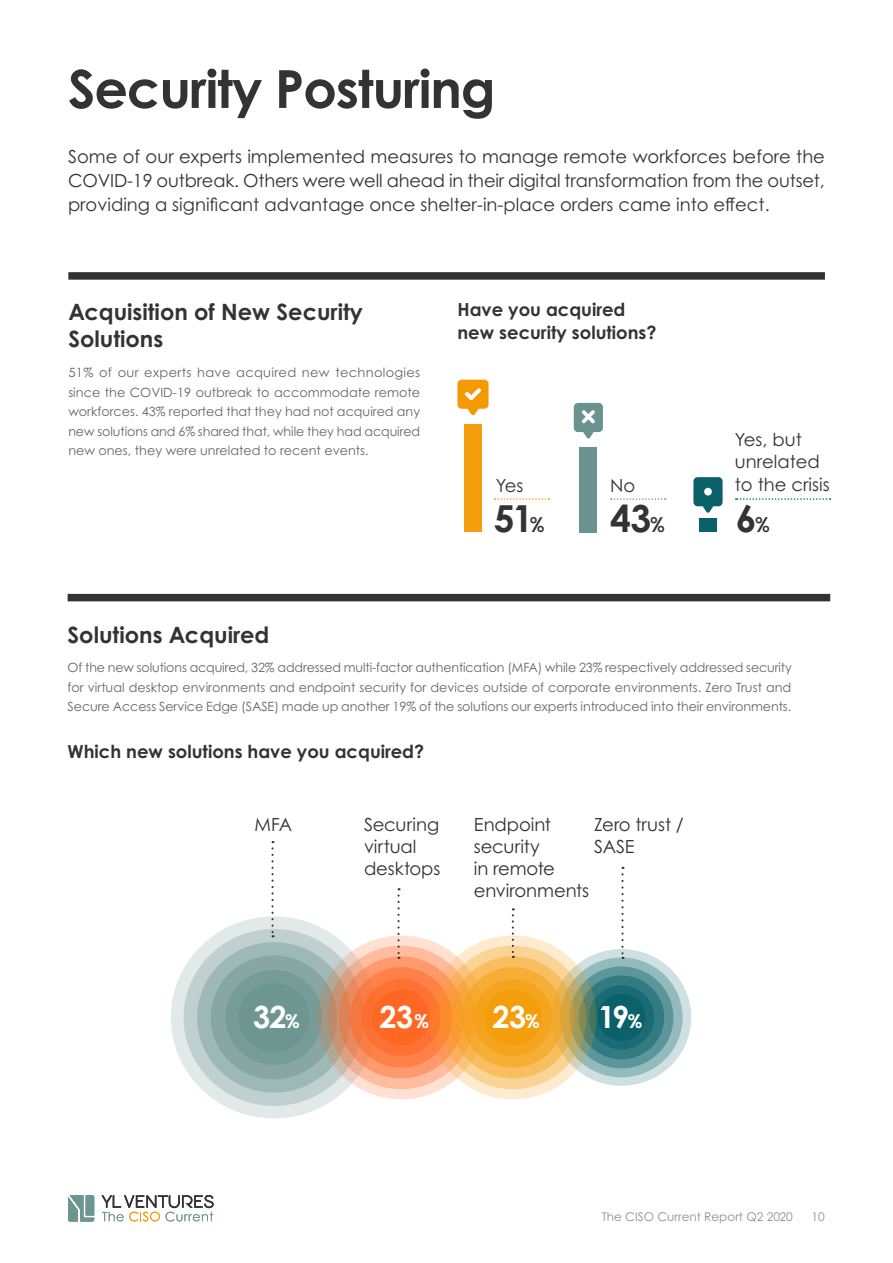
<style>
.page{position:relative;width:893px;height:1263px;background:#fff}
.page>*{position:absolute;margin:0;border:0;box-sizing:border-box;transform-origin:0 0}
.t1{font:700 52.5px "Century Gothic Pro";letter-spacing:-.02em;color:#333}
.t2{font:700 37.2px "Century Gothic Pro";color:#333}
.t3{font:700 30.6px "Century Gothic Pro";letter-spacing:-.025em;color:#fff}
.t4{font:700 22.5px/27px "Century Gothic Pro";color:#333}
.t5{font:18px/22.2px "Century Gothic Pro";color:#333}
.t6{font:700 18px/22.5px "Century Gothic Pro";color:#333}
.t7{font:12.75px/19.5px "Century Gothic Pro";letter-spacing:-.005em;color:#666;text-align:justify}
.t8{font:12px "Century Gothic Pro";color:#8f9091}
.s1{font-family:"Poppins";font-weight:500;font-size:21px}
.s2{font-family:"Poppins";font-weight:600;font-size:19.5px}
</style>
<div class="page">
<svg style="left:68px;top:1195px;width:26px;height:26px"></svg>
<svg style="left:101px;top:1195px;width:113px;height:26px"></svg>
<div style="left:552px;top:949px;width:139px;height:137px;background:#cee0e1;border-radius:50%"></div>
<svg style="left:560px;top:957px;width:123px;height:120px;background:#93babd"></svg>
<div style="left:569px;top:966px;width:104px;height:102px;background:#5c969b;border-radius:50%"></div>
<div style="left:579px;top:975px;width:85px;height:84px;background:#337b82;border-radius:50%"></div>
<div style="left:589px;top:985px;width:65px;height:64px;background:#1a6b73;border-radius:50%"></div>
<div style="left:598px;top:994px;width:47px;height:47px;background:#0a6169;border-radius:50%"></div>
<div style="left:171px;top:916px;width:206px;height:202px;background:#e2eae9;border-radius:50%"></div>
<div style="left:184px;top:929px;width:180px;height:177px;background:#bfd0ce;border-radius:50%"></div>
<div style="left:197px;top:942px;width:154px;height:151px;background:#9eb9b5;border-radius:50%"></div>
<div style="left:211px;top:955px;width:126px;height:124px;background:#86a7a3;border-radius:50%"></div>
<div style="left:225px;top:970px;width:97px;height:95px;background:#779c98;border-radius:50%"></div>
<div style="left:239px;top:983px;width:70px;height:69px;background:#6e9691;border-radius:50%"></div>
<svg style="left:318px;top:935px;width:167px;height:164px;background:#e1cbbd"></svg>
<svg style="left:328px;top:946px;width:146px;height:143px;background:#ebad8f"></svg>
<svg style="left:339px;top:956px;width:124px;height:122px;background:#f59367"></svg>
<div style="left:350px;top:967px;width:102px;height:101px;background:#ff8049;border-radius:50%"></div>
<div style="left:362px;top:979px;width:78px;height:77px;background:#ff7132;border-radius:50%"></div>
<div style="left:372px;top:989px;width:58px;height:56px;background:#ff6724;border-radius:50%"></div>
<svg style="left:429px;top:935px;width:167px;height:164px;background:#e2c39d"></svg>
<svg style="left:440px;top:946px;width:146px;height:143px;background:#e9bb76"></svg>
<svg style="left:451px;top:956px;width:124px;height:122px;background:#f1b351"></svg>
<svg style="left:462px;top:967px;width:102px;height:101px;background:#f4ab32"></svg>
<div style="left:474px;top:979px;width:78px;height:77px;background:#f5a41d;border-radius:50%"></div>
<div style="left:484px;top:989px;width:57px;height:56px;background:#f59e0d;border-radius:50%"></div>
<svg style="left:271px;top:841px;width:3px;height:96px"></svg>
<svg style="left:397px;top:888px;width:3px;height:71px"></svg>
<svg style="left:621px;top:867px;width:2px;height:92px"></svg>
<svg style="left:512px;top:908px;width:2px;height:50px"></svg>
<div style="left:68px;top:594px;width:762px;height:7px;background:#333"></div>
<div style="left:68px;top:272px;width:757px;height:8px;background:#333"></div>
<div style="left:464px;top:424px;width:18px;height:108px;background:#f59e0d"></div>
<div style="left:579px;top:447px;width:18px;height:85px;background:#68938e"></div>
<div style="left:699px;top:518px;width:18px;height:14px;background:#0a6169"></div>
<svg style="left:457px;top:380px;width:32px;height:35px"></svg>
<svg style="left:574px;top:403px;width:29px;height:35px"></svg>
<svg style="left:611px;top:498px;width:55px;height:2px"></svg>
<svg style="left:736px;top:498px;width:94px;height:2px"></svg>
<svg style="left:494px;top:498px;width:55px;height:2px"></svg>
<svg style="left:693px;top:477px;width:30px;height:36px"></svg>
<div style="left:704px;top:488px;width:8px;height:7px;background:#fff;border-radius:50%"></div>
<h1 class="t1" style="left:68px;top:56px;width:429px">Security Posturing</h1>
<p class="t5" style="left:68px;top:144px;width:758px;line-height:24px;text-align:justify">Some of our experts implemented measures to manage remote workforces before the COVID-19 outbreak. Others were well ahead in their digital transformation from the outset, providing a significant advantage once shelter i n- -place orders came into effect.</p>
<h3 class="t4" style="left:68px;top:297px;width:296px">Acquisition of New Security<br>Solutions</h3>
<p class="t7" style="left:68px;top:363px;width:353px">51% of our experts have acquired new technologies since the COVID-19 outbreak to accommodate remote workforces. 43% reported that they had not acquired any new solutions and 6% shared that, while they had acquired new ones, they were unrelated to recent events.</p>
<h3 class="t6" style="left:457px;top:298px;width:201px">Have you acquired new security solutions?</h3>
<h3 class="t5" style="left:496px;top:474px;width:29px">Yes</h3>
<h2 class="t2" style="left:494px;top:495px;width:52px">51<span class="s1">%</span></h2>
<h3 class="t5" style="left:610px;top:474px;width:27px">No</h3>
<h2 class="t2" style="left:610px;top:495px;width:56px">43<span class="s1">%</span></h2>
<h3 class="t5" style="left:735px;top:428px;width:96px">Yes, but unrelated to the crisis</h3>
<h2 class="t2" style="left:736px;top:495px;width:36px">6<span class="s1">%</span></h2>
<h3 class="t4" style="left:68px;top:621px;width:203px">Solutions Acquired</h3>
<p class="t7" style="left:68px;top:658px;width:726px">Of the new solutions acquired, 32% addressed multi-factor authentication (MFA) while 23% respectively addressed security for virtual desktop environments and endpoint security for devices outside of corporate environments. Zero Trust and Secure Access Service Edge (SASE) made up another 19% of the solutions our experts introduced into their environments.</p>
<h3 class="t6" style="left:68px;top:740px;width:358px">Which new solutions have you acquired?</h3>
<h3 class="t5" style="left:255px;top:813px;width:39px">MFA</h3>
<h3 class="t3" style="left:253px;top:998px;width:48px">32<span class="s2">%</span></h3>
<h3 class="t5" style="left:364px;top:813px;width:78px">Securing virtual desktops</h3>
<h3 class="t5" style="left:474px;top:813px;width:79px">Endpoint</h3>
<h3 class="t5" style="left:594px;top:813px;width:91px">Zero trust /<br>SASE</h3>
<h3 class="t5" style="left:474px;top:835px;width:117px">security<br>in remote environments</h3>
<h3 class="t3" style="left:380px;top:998px;width:51px">23<span class="s2">%</span></h3>
<h3 class="t3" style="left:492px;top:998px;width:49px">23<span class="s2">%</span></h3>
<h3 class="t3" style="left:598px;top:998px;width:46px">19<span class="s2">%</span></h3>
<p class="t8" style="left:602px;top:1209px;width:193px">The CISO Current Report Q2 2020</p>
<p class="t8" style="left:812px;top:1209px;width:15px">10</p>
</div>
